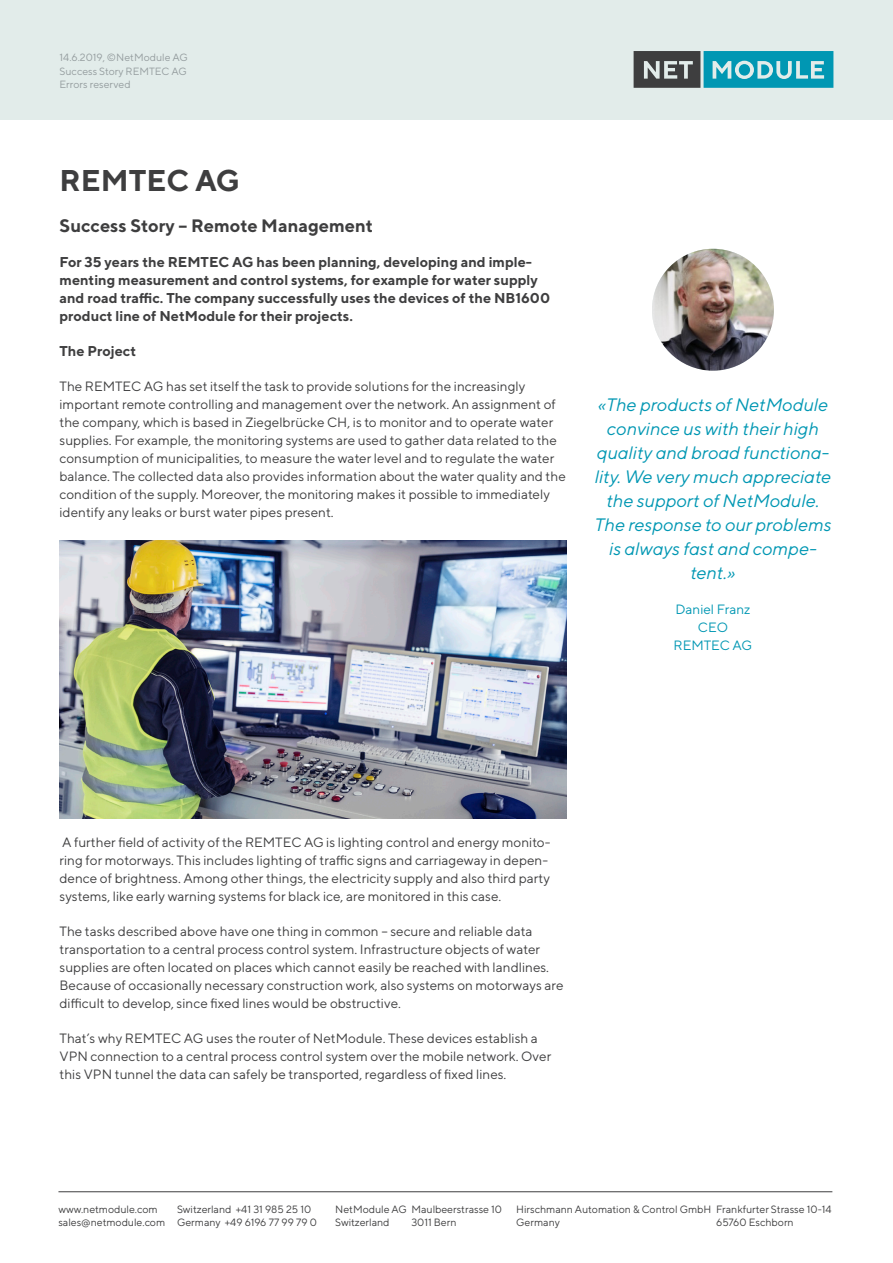
<style>
.page{position:relative;width:893px;height:1263px;background:#fff}
.page>*{position:absolute;margin:0;border:0;box-sizing:border-box;transform-origin:0 0}
.Haupttitel{font:700 30px "TT Norms";color:#3e3e3f}
.Testimonial_Statement{font:italic 18px/24px "TT Norms";color:#0097b3;text-align:center}
.Titel{font:700 18px "TT Norms";color:#3e3e3f}
.Titel-2{font:700 14.25px/18px "TT Norms";color:#3e3e3f}
.Subtitel{font:700 14.25px "TT Norms";color:#3e3e3f}
.Text{font:13.5px/18px "TT Norms";color:#3e3e3f}
.Testimonial_Name{font:13.5px/18px "TT Norms";color:#0097b3;text-align:center}
.t1{font:10.5px/13.5px "TT Norms";color:#3e3e3f}
.t2{font:10.5px/13.5px "TT Norms";color:#a8a9ad;text-align:justify}
</style>
<div class="page">
<div style="left:0;top:0;width:893px;height:119px;background:#e2ecea"></div>
<svg style="left:634px;top:51px;width:199px;height:37px"></svg>
<div style="left:739px;top:64px;width:11px;height:12px;background:#0097b3;border-radius:50%"></div>
<img style="left:60px;top:541px;width:507px;height:277px">
<img style="left:652px;top:249px;width:122px;height:122px;border-radius:61px">
<hr style="left:58px;top:1191px;width:774px;height:1px;background:#3e3e3f">
<p class="t2" style="left:60px;top:50px;width:130px">14.6.2019, ©NetModule AG Success Story REMTEC AG Errors reserved</p>
<p class="Haupttitel" style="left:60px;top:162px;width:182px">REMTEC AG</p>
<p class="Titel" style="left:60px;top:214px;width:315px">Success Story – Remote Management</p>
<p class="Titel-2" style="left:60px;top:253px;width:492px">For 35 years the REMTEC AG has been planning, developing and imple&shy;menting measurement and control systems, for example for water supply and road traffic. The company successfully uses the devices of the NB1600 product line of NetModule for their projects.</p>
<p class="Subtitel" style="left:60px;top:342px;width:78px">The Project</p>
<p class="Text" style="left:60px;top:377px;width:508px">The REMTEC AG has set itself the task to provide solutions for the increasingly important remote controlling and management over the network. An assignment of the company, which is based in Ziegelbrücke CH, is to monitor and to operate water supplies. For example, the monitoring systems are used to gather data related to the consumption of municipalities, to measure the water level and to regulate the water balance. The collected data also provides information about the water quality and the condition of the supply. Moreover, the monitoring makes it possible to immediately identify any leaks or burst water pipes present.</p>
<p class="Testimonial_Statement" style="left:594px;top:392px;width:238px">«The products of NetModule convince us with their high quality and broad functiona&shy;lity. We very much appreciate the support of NetModule.<br>The response to our problems is always fast and compe&shy;tent.»</p>
<p class="Testimonial_Name" style="left:674px;top:600px;width:80px">Daniel Franz<br>CEO<br>REMTEC AG</p>
<p class="Text" style="left:60px;top:833px;width:492px">A further field of activity of the REMTEC AG is lighting control and energy monito&shy;ring for motorways. This includes lighting of traffic signs and carriageway in depen&shy;dence of brightness. Among other things, the electricity supply and also third party systems, like early warning systems for black ice, are monitored in this case.</p>
<p class="Text" style="left:60px;top:922px;width:506px">The tasks described above have one thing in common – secure and reliable data transportation to a central process control system. Infrastructure objects of water supplies are often located on places which cannot easily be reached with landlines.<br>Because of occasionally necessary construction work, also systems on motorways are difficult to develop, since fixed lines would be obstructive.</p>
<p class="Text" style="left:60px;top:1029px;width:493px">That’s why REMTEC AG uses the router of NetModule. These devices establish a<br>VPN connection to a central process control system over the mobile network. Over this VPN tunnel the data can safely be transported, regardless of fixed lines.</p>
<p class="t1" style="left:58px;top:1201px;width:101px">www.netmodule.com</p>
<p class="t1" style="left:58px;top:1215px;width:108px">sales@netmodule.com</p>
<p class="t1" style="left:177px;top:1201px;width:136px">Switzerland +41 31 985 25 10</p>
<p class="t1" style="left:177px;top:1215px;width:141px">Germany +49 6196 77 99 79 0</p>
<p class="t1" style="left:335px;top:1201px;width:168px">NetModule AG Maulbeerstrasse 10</p>
<p class="t1" style="left:335px;top:1215px;width:56px">Switzerland</p>
<p class="t1" style="left:411px;top:1215px;width:47px">3011 Bern</p>
<p class="t1" style="left:716px;top:1215px;width:79px">65760 Eschborn</p>
<p class="t1" style="left:516px;top:1201px;width:317px">Hirschmann Automation &amp; Control GmbH Frankfurter Strasse 10-14<br>Germany</p>
</div>
